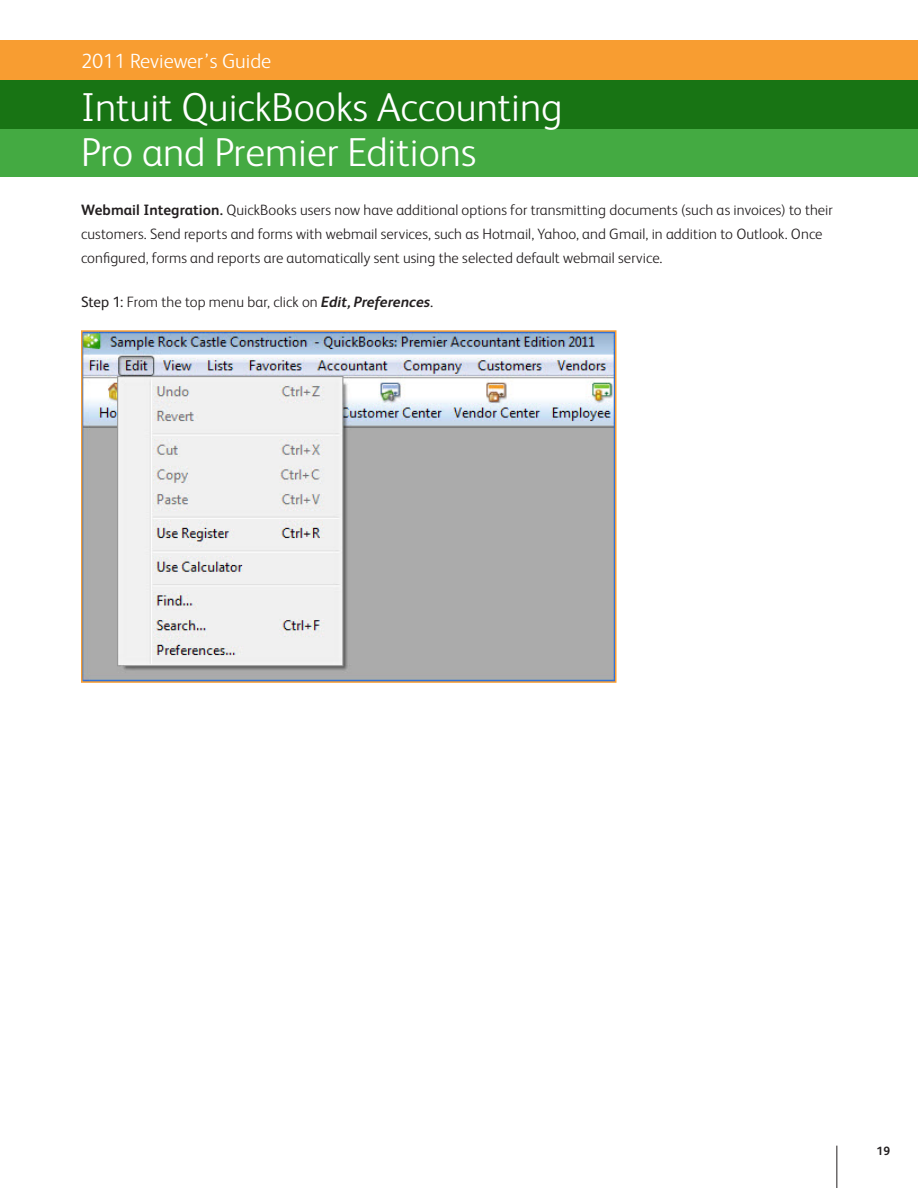
<style>
.page{position:relative;width:918px;height:1188px;background:#fff}
.page>*{position:absolute;margin:0;border:0;box-sizing:border-box;transform-origin:0 0}
.t1{font:300 40.5px/45px "FS Albert";color:#fff}
.t2{font:300 20.7px "FS Albert";color:#fff}
.Body{font:300 15px/24px "FS Albert";letter-spacing:.005em;color:#231f20}
.t3{font:700 12px "FS Albert";color:#231f20}
.s1{font-weight:700}
.s2{font-weight:400}
.s3{font-weight:700;font-style:italic}
</style>
<div class="page">
<div style="left:0;top:80px;width:918px;height:96px;background:#44aa42"></div>
<div style="left:0;top:80px;width:918px;height:48px;background:#187414"></div>
<hr style="left:836px;top:1146px;width:1px;height:42px;background:#231f20">
<div style="left:0;top:40px;width:918px;height:40px;background:#f89d31"></div>
<img style="left:84px;top:333px;width:529px;height:347px">
<div style="left:81px;top:330px;width:535px;height:353px;border:2px solid #f89d31"></div>
<h2 class="t2" style="left:81px;top:48px;width:192px">2011 Reviewer’s Guide</h2>
<h1 class="t1" style="left:81px;top:83px;width:483px">Intuit QuickBooks Accounting<br>Pro and Premier Editions</h1>
<p class="Body" style="left:81px;top:197px;width:753px"><span class="s1">Webmail Integration.</span> QuickBooks users now have additional options for transmitting documents (such as invoices) to their customers. Send reports and forms with webmail services, such as Hotmail, Yahoo, and Gmail, in addition to Outlook. Once configured, forms and reports are automatically sent using the selected default webmail service.</p>
<p class="Body" style="left:81px;top:289px;width:354px"><span class="s2">Step 1:</span> From the top menu bar, click on <span class="s3">Edit, Preferences</span><span class="s2">.</span></p>
<p class="t3" style="left:877px;top:1143px;width:15px">19</p>
</div>
